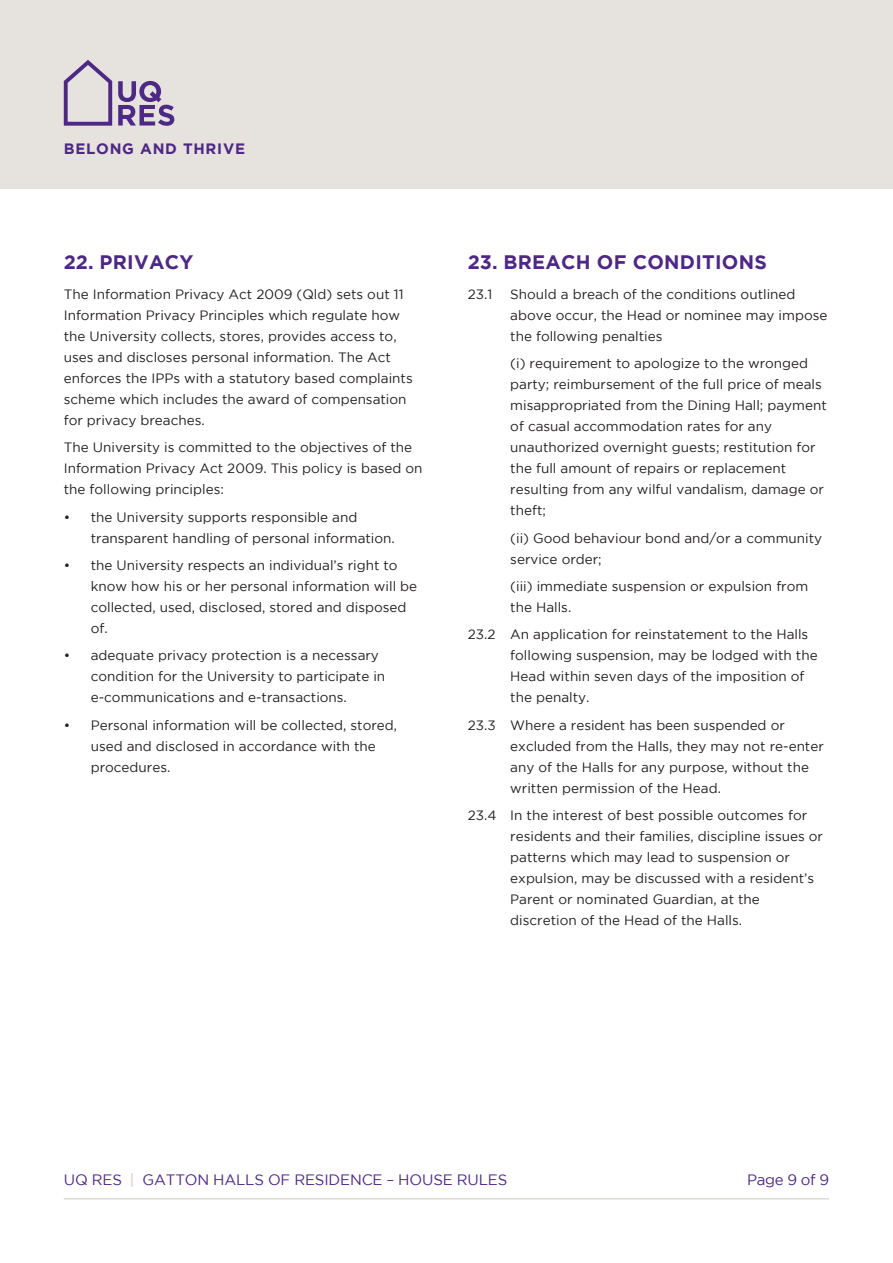
<style>
.page{position:relative;width:893px;height:1263px;background:#fff}
.page>*{position:absolute;margin:0;border:0;box-sizing:border-box;transform-origin:0 0}
.t1{font:700 19.5px "Gotham";letter-spacing:.015em;color:#4d2884}
.t2{font:15px "Gotham";letter-spacing:-.01em;color:#4d2884}
.t3{font:700 15px "Gotham";letter-spacing:.05em;color:#4d2884}
.Copy{font:13.5px/21px "Gotham";color:#231f20}
.s1{color:#cdc7c1}
</style>
<div class="page">
<div style="left:0;top:0;width:893px;height:189px;background:#e6e2de"></div>
<hr style="left:64px;top:1198px;width:765px;height:1px;background:#cdc7c1">
<svg style="left:64px;top:60px;width:48px;height:66px"></svg>
<svg style="left:118px;top:81px;width:56px;height:45px"></svg>
<p class="t3" style="left:64px;top:140px;width:183px">BELONG AND THRIVE</p>
<p class="t1" style="left:64px;top:251px;width:131px">22. PRIVACY</p>
<p class="Copy" style="left:64px;top:283px;width:350px">The Information Privacy Act 2009 (Qld) sets out 11<br>Information Privacy Principles which regulate how the University collects, stores, provides access to, uses and discloses personal information. The Act enforces the IPPs with a statutory based complaints scheme which includes the award of compensation for privacy breaches.</p>
<p class="Copy" style="left:64px;top:437px;width:360px">The University is committed to the objectives of the<br>Information Privacy Act 2009. This policy is based on the following principles:</p>
<p class="Copy" style="left:91px;top:506px;width:306px;text-indent:-27px">• the University supports responsible and transparent handling of personal information.</p>
<p class="Copy" style="left:91px;top:555px;width:328px;text-indent:-27px">• the University respects an individual’s right to know how his or her personal information will be collected, used, disclosed, stored and disposed of.</p>
<p class="Copy" style="left:91px;top:645px;width:296px;text-indent:-27px">• adequate privacy protection is a necessary condition for the University to participate in e-communications and e-transactions.</p>
<p class="Copy" style="left:91px;top:714px;width:308px;text-indent:-27px">• Personal information will be collected, stored, used and disclosed in accordance with the procedures.</p>
<p class="t1" style="left:468px;top:251px;width:301px">23. BREACH OF CONDITIONS</p>
<p class="Copy" style="left:468px;top:283px;width:26px">23.1</p>
<p class="Copy" style="left:510px;top:283px;width:319px">Should a breach of the conditions outlined above occur, the Head or nominee may impose the following penalties</p>
<p class="Copy" style="left:510px;top:353px;width:318px">(i) requirement to apologize to the wronged party; reimbursement of the full price of meals misappropriated from the Dining Hall; payment of casual accommodation rates for any unauthorized overnight guests; restitution for the full amount of repairs or replacement resulting from any wilful vandalism, damage or theft;</p>
<p class="Copy" style="left:510px;top:527px;width:313px">(ii) Good behaviour bond and/or a community service order;</p>
<p class="Copy" style="left:510px;top:576px;width:300px">(iii) immediate suspension or expulsion from the Halls.</p>
<p class="Copy" style="left:510px;top:624px;width:309px;text-indent:-43px">23.2 An application for reinstatement to the Halls following suspension, may be lodged with the Head within seven days of the imposition of the penalty.</p>
<p class="Copy" style="left:510px;top:714px;width:315px;text-indent:-43px">23.3 Where a resident has been suspended or excluded from the Halls, they may not re-enter any of the Halls for any purpose, without the written permission of the Head.</p>
<p class="Copy" style="left:510px;top:805px;width:314px;text-indent:-43px">23.4 In the interest of best possible outcomes for residents and their families, discipline issues or patterns which may lead to suspension or expulsion, may be discussed with a resident’s Parent or nominated Guardian, at the discretion of the Head of the Halls.</p>
<p class="t2" style="left:64px;top:1171px;width:445px">UQ RES <span class="s1">|</span> GATTON HALLS OF RESIDENCE – HOUSE RULES</p>
<p class="t2" style="left:747px;top:1171px;width:83px">Page 9 of 9</p>
</div>
